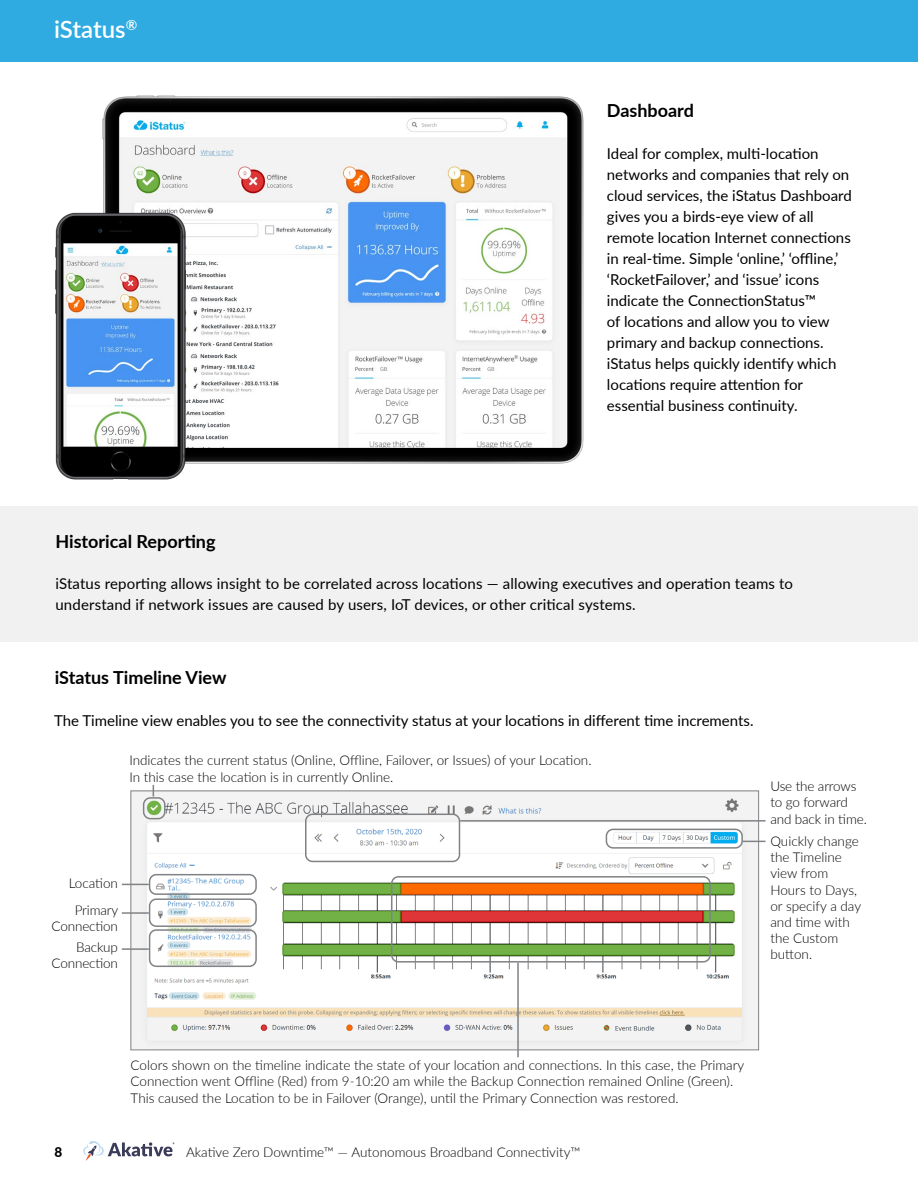
<style>
.page{position:relative;width:918px;height:1188px;background:#fff}
.page>*{position:absolute;margin:0;border:0;box-sizing:border-box;transform-origin:0 0}
.t1{font:600 24px "Lato";color:#fff}
.t2{font:700 18px "Lato";color:#000}
.t3{font:15px/21px "Lato";color:#000}
.t4{font:300 13.5px/16.2px "Lato";color:#000}
.t5{font:800 13.5px "Lato";color:#000}
</style>
<div class="page">
<svg style="left:83px;top:1141px;width:91px;height:20px"></svg>
<img style="left:133px;top:793px;width:624px;height:255px">
<div style="left:131px;top:791px;width:628px;height:259px;border:1px solid #808285"></div>
<div style="left:0;top:507px;width:918px;height:135px;background:#f1f1f2"></div>
<div style="left:0;top:0;width:918px;height:61px;background:#2fabe1"></div>
<div style="left:305px;top:814px;width:155px;height:48px;border:2px solid #808285;border-radius:7px"></div>
<div style="left:606px;top:829px;width:137px;height:20px;border:2px solid #808285;border-radius:7px"></div>
<svg style="left:743px;top:841px;width:23px;height:1px"></svg>
<hr style="left:460px;top:820px;width:306px;height:2px;background:#808285">
<img style="left:103px;top:95px;width:480px;height:369px">
<img style="left:55px;top:213px;width:131px;height:267px">
<div style="left:143px;top:797px;width:23px;height:22px;border:2px solid #808285;border-radius:7px"></div>
<div style="left:149px;top:874px;width:108px;height:21px;border:2px solid #808285;border-radius:7px"></div>
<div style="left:149px;top:898px;width:108px;height:29px;border:2px solid #808285;border-radius:7px"></div>
<div style="left:149px;top:929px;width:108px;height:38px;border:2px solid #808285;border-radius:7px"></div>
<div style="left:391px;top:876px;width:320px;height:87px;border:2px solid #808285;border-radius:7px"></div>
<hr style="left:517px;top:963px;width:2px;height:94px;background:#808285">
<svg style="left:122px;top:884px;width:27px;height:1px"></svg>
<svg style="left:153px;top:785px;width:1px;height:12px"></svg>
<hr style="left:122px;top:912px;width:27px;height:2px;background:#808285">
<hr style="left:122px;top:948px;width:27px;height:2px;background:#808285">
<h1 class="t1" style="left:54px;top:12px;width:85px">iStatus<sup>®</sup></h1>
<p class="t2" style="left:55px;top:528px;width:162px">Historical Reporting</p>
<p class="t2" style="left:607px;top:97px;width:89px">Dashboard</p>
<p class="t3" style="left:607px;top:142px;width:246px">Ideal for complex, multi-location networks and companies that rely on cloud services, the iStatus Dashboard gives you a birds-eye view of all remote location Internet connections in real-time. Simple ‘online,’ ‘offline,’ ‘RocketFailover,’ and ‘issue’ icons indicate the ConnectionStatus™<br>of locations and allow you to view primary and backup connections. iStatus helps quickly identify which locations require attention for essential business continuity.</p>
<p class="t3" style="left:55px;top:573px;width:739px">iStatus reporting allows insight to be correlated across locations — allowing executives and operation teams to understand if network issues are caused by users, IoT devices, or other critical systems.</p>
<p class="t2" style="left:55px;top:664px;width:173px">iStatus Timeline View</p>
<p class="t3" style="left:54px;top:709px;width:701px">The Timeline view enables you to see the connectivity status at your locations in different time increments.</p>
<p class="t4" style="left:129px;top:752px;width:464px">Indicates the current status (Online, Offline, Failover, or Issues) of your Location.<br>In this case the location is in currently Online.</p>
<p class="t4" style="left:69px;top:875px;width:51px">Location</p>
<p class="t4" style="left:52px;top:902px;width:68px;text-align:right">Primary<br>Connection</p>
<p class="t4" style="left:52px;top:939px;width:68px;text-align:right">Backup<br>Connection</p>
<p class="t4" style="left:770px;top:778px;width:98px">Use the arrows to go forward and back in time.</p>
<p class="t4" style="left:770px;top:833px;width:92px">Quickly change the Timeline view from<br>Hours to Days, or specify a day and time with the Custom button.</p>
<p class="t4" style="left:131px;top:1057px;width:615px">Colors shown on the timeline indicate the state of your location and connections. In this case, the Primary<br>Connection went Offline (Red) from 9-10:20 am while the Backup Connection remained Online (Green).<br>This caused the Location to be in Failover (Orange), until the Primary Connection was restored.</p>
<p class="t5" style="left:55px;top:1142px;width:9px">8</p>
<p class="t4" style="left:186px;top:1143px;width:396px">Akative Zero Downtime™ — Autonomous Broadband Connectivity™</p>
</div>
